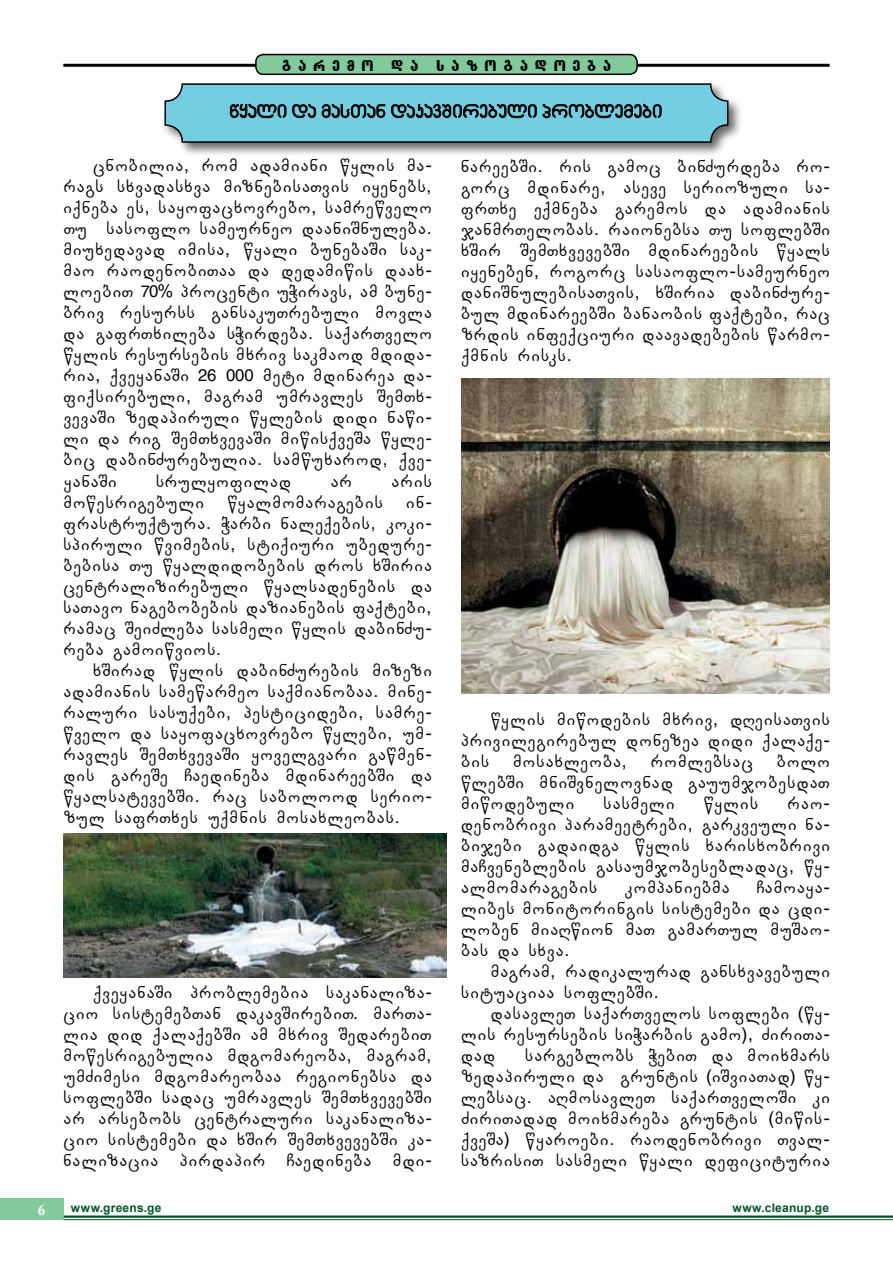
<style>
.page{position:relative;width:893px;height:1263px;background:#fff}
.page>*{position:absolute;margin:0;border:0;box-sizing:border-box;transform-origin:0 0}
.t1{font:18px "Avaza Mtavruli";letter-spacing:.015em;color:#000}
.t2{font:18px "Geo Grotesk";letter-spacing:.4em;color:#000}
.t3{font:500 16.5px/21px "Parla";letter-spacing:.11em;color:#000;text-align:justify}
.t4{font:700 15px "Times New Roman";color:#fff}
.t5{font:700 12px "Arial";letter-spacing:.02em;color:#005629}
</style>
<div class="page">
<div style="left:1px;top:1199px;width:63px;height:21px;background:#82ca9c"></div>
<hr style="left:64px;top:1215px;width:829px;height:3px;background:#005629">
<hr style="left:64px;top:1219px;width:829px;height:1px;background:#005629">
<hr style="left:63px;top:64px;width:767px;height:3px;background:#000">
<div style="left:256px;top:55px;width:381px;height:19px;background:#82ca9c;border-radius:8px"></div>
<div style="left:255px;top:54px;width:383px;height:21px;border:2px solid #000;border-radius:8px"></div>
<div style="left:162px;top:81px;width:581px;height:77px;background:#000;opacity:.6"></div>
<div style="left:165px;top:84px;width:563px;height:58px;background:#74cee2;border-radius:17px"></div>
<svg style="left:230px;top:103px;width:432px;height:16px"></svg>
<div style="left:164px;top:83px;width:564px;height:60px;border:2px solid #000;border-radius:17px"></div>
<img style="left:64px;top:833px;width:382px;height:144px">
<img style="left:461px;top:378px;width:368px;height:315px">
<p class="t2" style="left:282px;top:57px;width:330px">GAREMO DA SAZOGADOEBA</p>
<p class="t1" style="left:229px;top:103px;width:434px">WYALI DA MASTAN DAKAVSIREBULI PROBLEMEBI</p>
<p class="t3" style="left:64px;top:156px;width:369px;text-indent:30px">CNOBILIA, ROM ADAMIANI WYLIS MA-RAGS SXVADASXVA MIZNEBISATVIS IYENEBS, IQNEBA ES, SAYOFACXOVREBO, SAMREWVELO TU SASOFLO SAMEURNEO DAANISNULEBA.<br>MIUXEDAVAD IMISA, WYALI BUNEBASI SAK-MAO RAODENOBITAA DA DEDAMIWIS DAAX-LOEBIT 70% PROCENTI UWIRAVS, AM BUNE-BRIV RESURSS GANSAKUTREBULI MOVLA DA GAFRTXILEBA SWIRDEBA. SAQARTVELO WYLIS RESURSEBIS MXRIV SAKMAOD MDIDA-RIA, QVEYANASI 26 000 METI MDINAREA DA-FIQSIREBULI, MAGRAM UMRAVLES SEMTX-VEVASI ZEDAPIRULI WYLEBIS DIDI NAWI-LI DA RIG SEMTXVEVASI MIWISQVESA WYLE-BIC DABINZUREBULIA. SAMWUXAROD, QVE-YANASI</p>
<p class="t3" style="left:156px;top:471px;width:136px">SRULYOFILAD</p>
<p class="t3" style="left:331px;top:471px;width:22px">AR</p>
<p class="t3" style="left:392px;top:471px;width:41px">ARIS</p>
<p class="t3" style="left:64px;top:492px;width:141px">MOWESRIGEBULI</p>
<p class="t3" style="left:228px;top:492px;width:156px">WYALMOMARAGEBIS</p>
<p class="t3" style="left:64px;top:492px;width:369px;text-indent:343px">IN-FRASTRUQTURA. WARBI NALEQEBIS, KOKI-SPIRULI WVIMEBIS, STIQIURI UBEDURE-BEBISA TU WYALDIDOBEBIS DROS XSIRIA CENTRALIZIREBULI WYALSADENEBIS DA SATAVO NAGEBOBEBIS DAZIANEBIS FAQTEBI, RAMAC SEIZLEBA SASMELI WYLIS DABINZU-REBA GAMOIWVIOS.</p>
<p class="t3" style="left:64px;top:660px;width:369px;text-indent:30px">XSIRAD WYLIS DABINZUREBIS MIZEZI ADAMIANIS SAMEWARMEO SAQMIANOBAA. MINE-RALURI SASUQEBI, PESTICIDEBI, SAMRE-WVELO DA SAYOFACXOVREBO WYLEBI, UM-RAVLES SEMTXVEVASI YOVELGVARI GAWMEN-DIS GARESE CAEDINEBA MDINAREEBSI DA WYALSATEVEBSI. RAC SABOLOOD SERIO-ZUL SAFRTXES UQMNIS MOSAXLEOBAS.</p>
<p class="t3" style="left:64px;top:983px;width:369px;text-indent:30px">QVEYANASI PROBLEMEBIA SAKANALIZA-CIO SISTEMEBTAN DAKAVSIREBIT. MARTA-LIA DID QALAQEBSI AM MXRIV SEDAREBIT MOWESRIGEBULIA MDGOMAREOBA, MAGRAM, UMZIMESI MDGOMAREOBAA REGIONEBSA DA SOFLEBSI SADAC UMRAVLES SEMTXVEVEBSI AR ARSEBOBS CENTRALURI SAKANALIZA-CIO SISTEMEBI DA XSIR SEMTXVEVEBSI KA-NALIZACIA</p>
<p class="t3" style="left:180px;top:1151px;width:86px">PIRDAPIR</p>
<p class="t3" style="left:287px;top:1151px;width:86px">CAEDINEBA</p>
<p class="t3" style="left:393px;top:1151px;width:40px">MDI-</p>
<p class="t3" style="left:461px;top:156px;width:370px">NAREEBSI. RIS GAMOC BINZURDEBA RO-GORC MDINARE, ASEVE SERIOZULI SA-FRTXE EQMNEBA GAREMOS DA ADAMIANIS JANMRTELOBAS. RAIONEBSA TU SOFLEBSI XSIR SEMTXVEVEBSI MDINAREEBIS WYALS IYENEBEN, ROGORC SASAOFLO-SAMEURNEO DANISNULEBISATVIS, XSIRIA DABINZURE-BUL MDINAREEBSI BANAOBIS FAQTEBI, RAC ZRDIS INFEQCIURI DAAVADEBEBIS WARMO-QMNIS RISKS.</p>
<p class="t3" style="left:461px;top:710px;width:370px;text-indent:30px">WYLIS MIWODEBIS MXRIV, DREISATVIS PRIVILEGIREBUL DONEZEA DIDI QALAQE-BIS</p>
<p class="t3" style="left:461px;top:752px;width:370px;text-indent:316px">BOLO WLEBSI MNISVNELOVNAD GAUUMJOBESDAT MIWODEBULI</p>
<p class="t3" style="left:513px;top:752px;width:115px">MOSAXLEOBA,</p>
<p class="t3" style="left:651px;top:752px;width:103px">ROMLEBSAC</p>
<p class="t3" style="left:461px;top:794px;width:370px;text-indent:327px">RAO-DENOBRIVI PARAMEETREBI, GARKVEULI NA-BIJEBI GADAIDGA WYLIS XARISXOBRIVI MACVENEBLEBIS GASAUMJOBESEBLADAC, WY-ALMOMARAGEBIS</p>
<p class="t3" style="left:604px;top:794px;width:72px">SASMELI</p>
<p class="t3" style="left:704px;top:794px;width:55px">WYLIS</p>
<p class="t3" style="left:625px;top:878px;width:106px">KOMPANIEBMA</p>
<p class="t3" style="left:461px;top:878px;width:370px;text-indent:296px">CAMOAYA-LIBES MONITORINGIS SISTEMEBI DA CDI-LOBEN MIARWION MAT GAMARTUL MUSAO-BAS DA SXVA.</p>
<p class="t3" style="left:461px;top:962px;width:370px;text-indent:30px">MAGRAM, RADIKALURAD GANSXVAVEBULI<br>SITUACIAA SOFLEBSI.</p>
<p class="t3" style="left:461px;top:1004px;width:370px;text-indent:30px">DASAVLET SAQARTVELOS SOFLEBI (WY-LIS RESURSEBIS SIWARBIS GAMO), ZIRITA-DAD</p>
<p class="t3" style="left:461px;top:1046px;width:370px;text-indent:64px">SARGEBLOBS WEBIT DA MOIXMARS ZEDAPIRULI DA GRUNTIS (ISVIATAD) WY-LEBSAC. ARMOSAVLET SAQARTVELOSI KI ZIRITADAD MOIXMAREBA GRUNTIS (MIWIS-QVESA) WYAROEBI. RAODENOBRIVI TVAL-SAZRISIT SASMELI WYALI DEFICITURIA</p>
<p class="t4" style="left:38px;top:1199px;width:9px">6</p>
<p class="t5" style="left:71px;top:1200px;width:92px">www.greens.ge</p>
<p class="t5" style="left:732px;top:1200px;width:98px">www.cleanup.ge</p>
</div>
